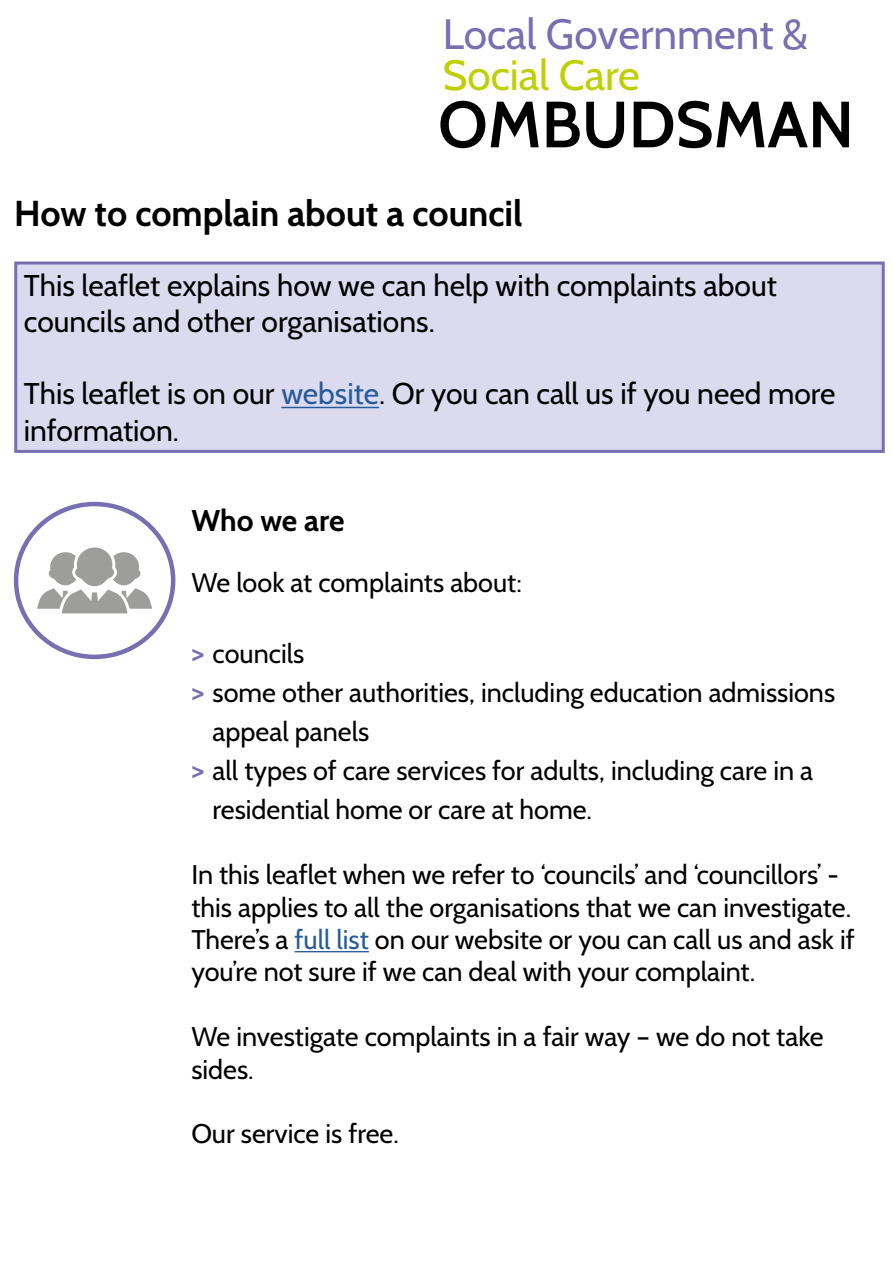
<style>
.page{position:relative;width:893px;height:1263px;background:#fff}
.page>*{position:absolute;margin:0;border:0;box-sizing:border-box;transform-origin:0 0}
.t1{font:600 65.25px "Cabin";color:#000}
.t2{font:42.3px "Cabin";color:#776fb1}
.t3{font:42.3px "Cabin";color:#bed000}
.t4{font:700 36px "Cabin";color:#000}
.t5{font:30px/36px "Cabin";color:#000}
.t6{font:700 30px "Cabin";color:#000}
.t7{font:27px/32.4px "Cabin";color:#000}
.s1{color:#275b9b}
.s2{font-family:"Arial";font-weight:700;font-size:22.5px;color:#776fb1}
</style>
<div class="page">
<div style="left:14px;top:261px;width:871px;height:192px;background:#dcdaee;border:3px solid #776fb1"></div>
<hr style="left:295px;top:951px;width:74px;height:1px;background:#275b9b">
<div style="left:14px;top:502px;width:161px;height:157px;border:4px solid #776fb1;border-radius:50%"></div>
<svg style="left:37px;top:547px;width:115px;height:66px"></svg>
<hr style="left:281px;top:407px;width:98px;height:1px;background:#275b9b">
<h2 class="t2" style="left:443px;top:8px;width:367px">Local Government &amp;</h2>
<h2 class="t3" style="left:443px;top:49px;width:199px">Social Care</h2>
<h1 class="t1" style="left:438px;top:85px;width:418px">OMBUDSMAN</h1>
<h3 class="t4" style="left:14px;top:192px;width:510px">How to complain about a council</h3>
<p class="t5" style="left:24px;top:268px;width:754px">This leaflet explains how we can help with complaints about councils and other organisations.</p>
<p class="t5" style="left:24px;top:376px;width:813px">This leaflet is on our <span class="s1">website</span>. Or you can call us if you need more information.</p>
<p class="t6" style="left:191px;top:502px;width:155px">Who we are</p>
<p class="t7" style="left:191px;top:566px;width:332px">We look at complaints about:</p>
<p class="t7" style="left:191px;top:637px;width:114px"><span class="s2">&gt;</span> councils</p>
<p class="t7" style="left:191px;top:676px;width:645px"><span class="s2">&gt;</span> some other authorities, including education admissions</p>
<p class="t7" style="left:213px;top:715px;width:158px">appeal panels</p>
<p class="t7" style="left:191px;top:754px;width:623px"><span class="s2">&gt;</span> all types of care services for adults, including care in a</p>
<p class="t7" style="left:213px;top:793px;width:381px">residential home or care at home.</p>
<p class="t7" style="left:191px;top:858px;width:665px">In this leaflet when we refer to ‘councils’ and ‘councillors’ - this applies to all the organisations that we can investigate.<br>There’s a <span class="s1">full list</span> on our website or you can call us and ask if you’re not sure if we can deal with your complaint.</p>
<p class="t7" style="left:191px;top:1020px;width:634px">We investigate complaints in a fair way – we do not take sides.</p>
<p class="t7" style="left:191px;top:1117px;width:209px">Our service is free.</p>
</div>
